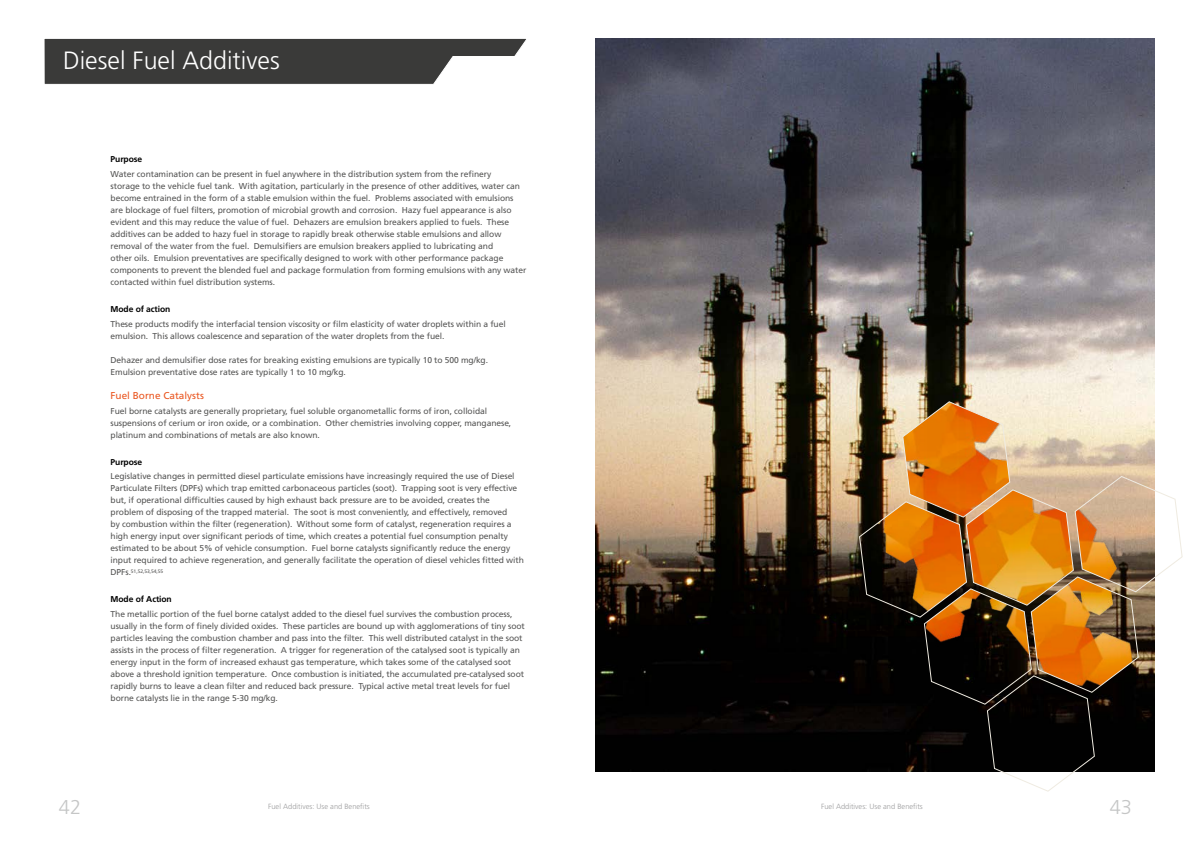
<style>
.page{position:relative;width:1191px;height:842px;background:#fff}
.page>*{position:absolute;margin:0;border:0;box-sizing:border-box;transform-origin:0 0}
.Page_Header{font:300 25px "Frutiger LT Pro";color:#fff}
.t1{font:300 20px "Frutiger LT Pro";color:#c5c6c6}
.Sub_heading_2{font:10px "Frutiger LT Std";color:#ea5721}
.Body{font:8.5px/12px "Frutiger LT Std";letter-spacing:-.01em;color:#565655}
.Sub_Head_3{font:700 8.5px "Frutiger LT Std";letter-spacing:-.01em;color:#000}
.t2{font:300 7.5px "Frutiger LT Pro";color:#9c9c9d}
.Body-2{font:5px "Frutiger LT Std";letter-spacing:-.01em;color:#565655}
.s1{font-size:8.5px}
</style>
<div class="page">
<svg style="left:44px;top:38px;width:482px;height:46px;background:#545453"></svg>
<img style="left:595px;top:38px;width:560px;height:733px">
<svg style="left:859px;top:401px;width:323px;height:391px;background:#906f4b"></svg>
<p class="Page_Header" style="left:63px;top:46px;width:218px">Diesel Fuel Additives</p>
<p class="Sub_Head_3" style="left:111px;top:154px;width:33px">Purpose</p>
<p class="Body" style="left:111px;top:168px;width:417px">Water contamination can be present in fuel anywhere in the distribution system from the refinery<br>storage to the vehicle fuel tank. With agitation, particularly in the presence of other additives, water can become entrained in the form of a stable emulsion within the fuel. Problems associated with emulsions are blockage of fuel filters, promotion of microbial growth and corrosion. Hazy fuel appearance is also evident and this may reduce the value of fuel. Dehazers are emulsion breakers applied to fuels. These additives can be added to hazy fuel in storage to rapidly break otherwise stable emulsions and allow removal of the water from the fuel. Demulsifiers are emulsion breakers applied to lubricating and<br>other oils. Emulsion preventatives are specifically designed to work with other performance package components to prevent the blended fuel and package formulation from forming emulsions with any water contacted within fuel distribution systems.</p>
<p class="Sub_Head_3" style="left:111px;top:304px;width:61px">Mode of action</p>
<p class="Body" style="left:111px;top:318px;width:397px">These products modify the interfacial tension viscosity or film elasticity of water droplets within a fuel emulsion. This allows coalescence and separation of the water droplets from the fuel.</p>
<p class="Body" style="left:111px;top:354px;width:379px">Dehazer and demulsifier dose rates for breaking existing emulsions are typically 10 to 500 mg/kg.<br>Emulsion preventative dose rates are typically 1 to 10 mg/kg.</p>
<p class="Sub_heading_2" style="left:111px;top:389px;width:95px">Fuel Borne Catalysts</p>
<p class="Body" style="left:111px;top:405px;width:402px">Fuel borne catalysts are generally proprietary, fuel soluble organometallic forms of iron, colloidal suspensions of cerium or iron oxide, or a combination. Other chemistries involving copper, manganese, platinum and combinations of metals are also known.</p>
<p class="Sub_Head_3" style="left:111px;top:457px;width:33px">Purpose</p>
<p class="Body" style="left:111px;top:470px;width:415px">Legislative changes in permitted diesel particulate emissions have increasingly required the use of Diesel Particulate Filters (DPFs) which trap emitted carbonaceous particles (soot). Trapping soot is very effective but, if operational difficulties caused by high exhaust back pressure are to be avoided, creates the problem of disposing of the trapped material. The soot is most conveniently, and effectively, removed<br>by combustion within the filter (regeneration). Without some form of catalyst, regeneration requires a high energy input over significant periods of time, which creates a potential fuel consumption penalty estimated to be about 5% of vehicle consumption. Fuel borne catalysts significantly reduce the energy input required to achieve regeneration, and generally facilitate the operation of diesel vehicles fitted with</p>
<p class="Body-2" style="left:111px;top:568px;width:54px"><span class="s1">DPFs.</span>51,52,53,54,55</p>
<p class="Sub_Head_3" style="left:111px;top:594px;width:63px">Mode of Action</p>
<p class="Body" style="left:111px;top:608px;width:416px">The metallic portion of the fuel borne catalyst added to the diesel fuel survives the combustion process, usually in the form of finely divided oxides. These particles are bound up with agglomerations of tiny soot particles leaving the combustion chamber and pass into the filter. This well distributed catalyst in the soot assists in the process of filter regeneration. A trigger for regeneration of the catalysed soot is typically an energy input in the form of increased exhaust gas temperature, which takes some of the catalysed soot above a threshold ignition temperature. Once combustion is initiated, the accumulated pre-catalysed soot rapidly burns to leave a clean filter and reduced back pressure. Typical active metal treat levels for fuel borne catalysts lie in the range 5-30 mg/kg.</p>
<p class="t1" style="left:59px;top:795px;width:24px">42</p>
<p class="t2" style="left:268px;top:802px;width:103px">Fuel Additives: Use and Benefits</p>
<p class="t2" style="left:821px;top:802px;width:103px">Fuel Additives: Use and Benefits</p>
<p class="t1" style="left:1109px;top:795px;width:24px">43</p>
</div>
